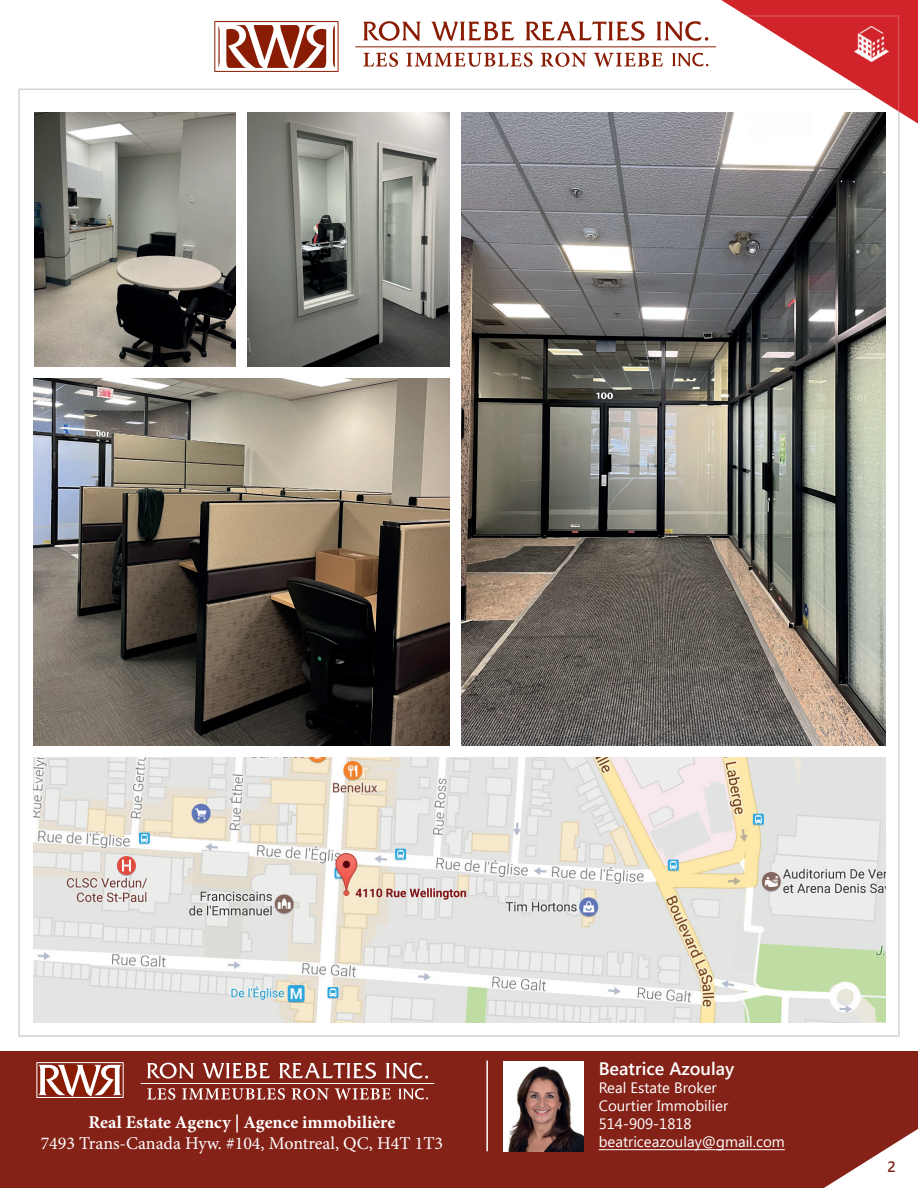
<style>
.page{position:relative;width:918px;height:1188px;background:#fff}
.page>*{position:absolute;margin:0;border:0;box-sizing:border-box;transform-origin:0 0}
.t1{font:18px "Minion Pro";color:#fff}
.t2{font:700 18px "Minion Pro";color:#fff}
.t3{font:600 18px "Segoe UI";color:#fff}
.t4{font:15px/18px "Segoe UI";color:#fff}
.t5{font:600 15px "Segoe UI";color:#852218}
</style>
<div class="page">
<div style="left:0;top:1052px;width:918px;height:136px;background:#852218"></div>
<svg style="left:363px;top:21px;width:58px;height:20px"></svg>
<svg style="left:431px;top:22px;width:83px;height:19px"></svg>
<svg style="left:525px;top:21px;width:120px;height:20px"></svg>
<svg style="left:656px;top:21px;width:52px;height:20px"></svg>
<svg style="left:672px;top:53px;width:36px;height:14px"></svg>
<hr style="left:355px;top:47px;width:361px;height:1px;background:#891c02">
<svg style="left:363px;top:52px;width:35px;height:15px"></svg>
<svg style="left:406px;top:52px;width:127px;height:15px"></svg>
<svg style="left:541px;top:53px;width:45px;height:14px"></svg>
<svg style="left:594px;top:53px;width:69px;height:14px"></svg>
<svg style="left:218px;top:25px;width:117px;height:43px"></svg>
<div style="left:215px;top:21px;width:123px;height:51px;border:1px solid #891c02"></div>
<svg style="left:39px;top:1065px;width:82px;height:31px;background:#bc7f70"></svg>
<div style="left:37px;top:1062px;width:86px;height:36px;border:1px solid #fff"></div>
<svg style="left:147px;top:1063px;width:47px;height:16px"></svg>
<svg style="left:202px;top:1063px;width:68px;height:16px"></svg>
<svg style="left:279px;top:1063px;width:97px;height:16px"></svg>
<svg style="left:386px;top:1063px;width:42px;height:16px"></svg>
<svg style="left:399px;top:1088px;width:29px;height:12px"></svg>
<hr style="left:141px;top:1083px;width:293px;height:1px;background:#fff">
<svg style="left:147px;top:1088px;width:28px;height:12px"></svg>
<svg style="left:182px;top:1088px;width:103px;height:12px"></svg>
<svg style="left:292px;top:1088px;width:37px;height:12px"></svg>
<svg style="left:335px;top:1088px;width:56px;height:12px"></svg>
<svg style="left:721px;top:0;width:197px;height:124px"></svg>
<svg style="left:824px;top:1129px;width:94px;height:59px"></svg>
<img style="left:854px;top:27px;width:35px;height:34px">
<hr style="left:898px;top:15px;width:1px;height:97px;background:#fff">
<hr style="left:741px;top:15px;width:157px;height:2px;background:#fff">
<hr style="left:486px;top:1061px;width:2px;height:90px;background:#fff">
<hr style="left:599px;top:1149px;width:186px;height:1px;background:#fff">
<img style="left:34px;top:112px;width:202px;height:255px">
<img style="left:248px;top:112px;width:202px;height:255px">
<img style="left:34px;top:378px;width:416px;height:368px">
<img style="left:461px;top:112px;width:424px;height:634px">
<img style="left:34px;top:757px;width:851px;height:266px">
<img style="left:503px;top:1062px;width:80px;height:89px">
<p class="t2" style="left:89px;top:1109px;width:308px">Real Estate Agency | Agence immobilière</p>
<p class="t1" style="left:41px;top:1132px;width:404px">7493 Trans-Canada Hyw. #104, Montreal, QC, H4T 1T3</p>
<p class="t3" style="left:599px;top:1055px;width:137px">Beatrice Azoulay</p>
<p class="t4" style="left:599px;top:1078px;width:188px">Real Estate Broker<br>Courtier Immobilier<br>514-909-1818 beatriceazoulay@gmail.com</p>
<p class="t5" style="left:888px;top:1156px;width:10px">2</p>
</div>
